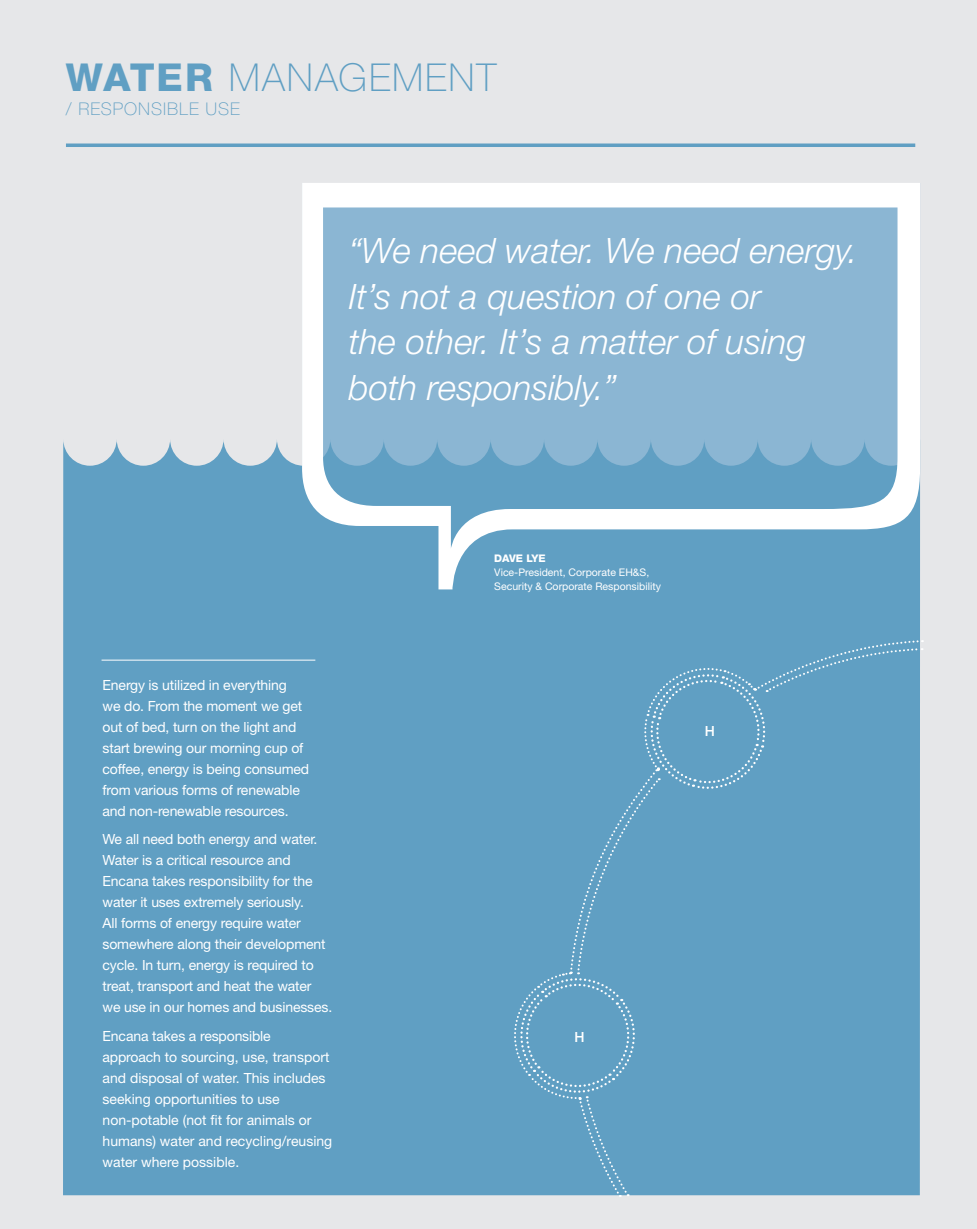
<style>
.page{position:relative;width:977px;height:1229px;background:#fff}
.page>*{position:absolute;margin:0;border:0;box-sizing:border-box;transform-origin:0 0}
.t1{font:100 38.5px "Helvetica Neue LT Std";letter-spacing:.05em;color:#609fc3}
.t2{font:italic 300 35px/45.5px "Helvetica Neue LT Std";color:#fff}
.t3{font:100 17.5px "Helvetica Neue LT Std";letter-spacing:.055em;color:#609fc3}
.Body_Copy__White{font:14px/21px "Helvetica Neue LT Std";letter-spacing:-.01em;color:#fff}
.Body_Copy__White-2{font:500 14px "Helvetica Neue LT Std";color:#fff}
.t4{font:10.5px/14px "Helvetica Neue LT Std";color:#fff}
.t5{font:800 10.5px "Helvetica Neue LT Std";color:#fff}
.s1{font-weight:800}
</style>
<div class="page">
<div style="left:0;top:0;width:976px;height:1228px;background:#e6e7e9"></div>
<svg style="left:66px;top:143px;width:849px;height:4px;background:#70a8c7"></svg>
<div style="left:63px;top:440px;width:857px;height:755px;background:#609fc3"></div>
<div style="left:508px;top:639px;width:414px;height:558px;background:#609fc3"></div>
<hr style="left:101px;top:659px;width:214px;height:1px;background:#fff">
<svg style="left:302px;top:183px;width:618px;height:406px;background:#93bcd6"></svg>
<p class="t1" style="left:66px;top:55px;width:432px"><span class="s1">WATER</span> MANAGEMENT</p>
<p class="t3" style="left:66px;top:99px;width:175px">/ RESPONSIBLE USE</p>
<p class="t2" style="left:348px;top:228px;width:511px">“We need water. We need energy.<br>It’s not a question of one or<br>the other. It’s a matter of using both responsibly.”</p>
<p class="Body_Copy__White" style="left:103px;top:674px;width:208px">Energy is utilized in everything<br>we do. From the moment we get out of bed, turn on the light and start brewing our morning cup of coffee, energy is being consumed from various forms of renewable and non-renewable resources.</p>
<p class="Body_Copy__White" style="left:103px;top:828px;width:231px">We all need both energy and water.<br>Water is a critical resource and Encana takes responsibility for the water it uses extremely seriously.<br>All forms of energy require water somewhere along their development cycle. In turn, energy is required to treat, transport and heat the water we use in our homes and businesses.</p>
<p class="Body_Copy__White" style="left:103px;top:1025px;width:231px">Encana takes a responsible approach to sourcing, use, transport and disposal of water. This includes seeking opportunities to use non-potable (not fit for animals or humans) water and recycling/reusing water where possible.</p>
<p class="t5" style="left:494px;top:551px;width:53px">DAVE LYE</p>
<p class="t4" style="left:494px;top:565px;width:168px">Vice-President, Corporate EH&amp;S,<br>Security &amp; Corporate Responsibility</p>
<p class="Body_Copy__White-2" style="left:705px;top:722px;width:12px">H</p>
<p class="Body_Copy__White-2" style="left:574px;top:1028px;width:12px">H</p>
</div>
